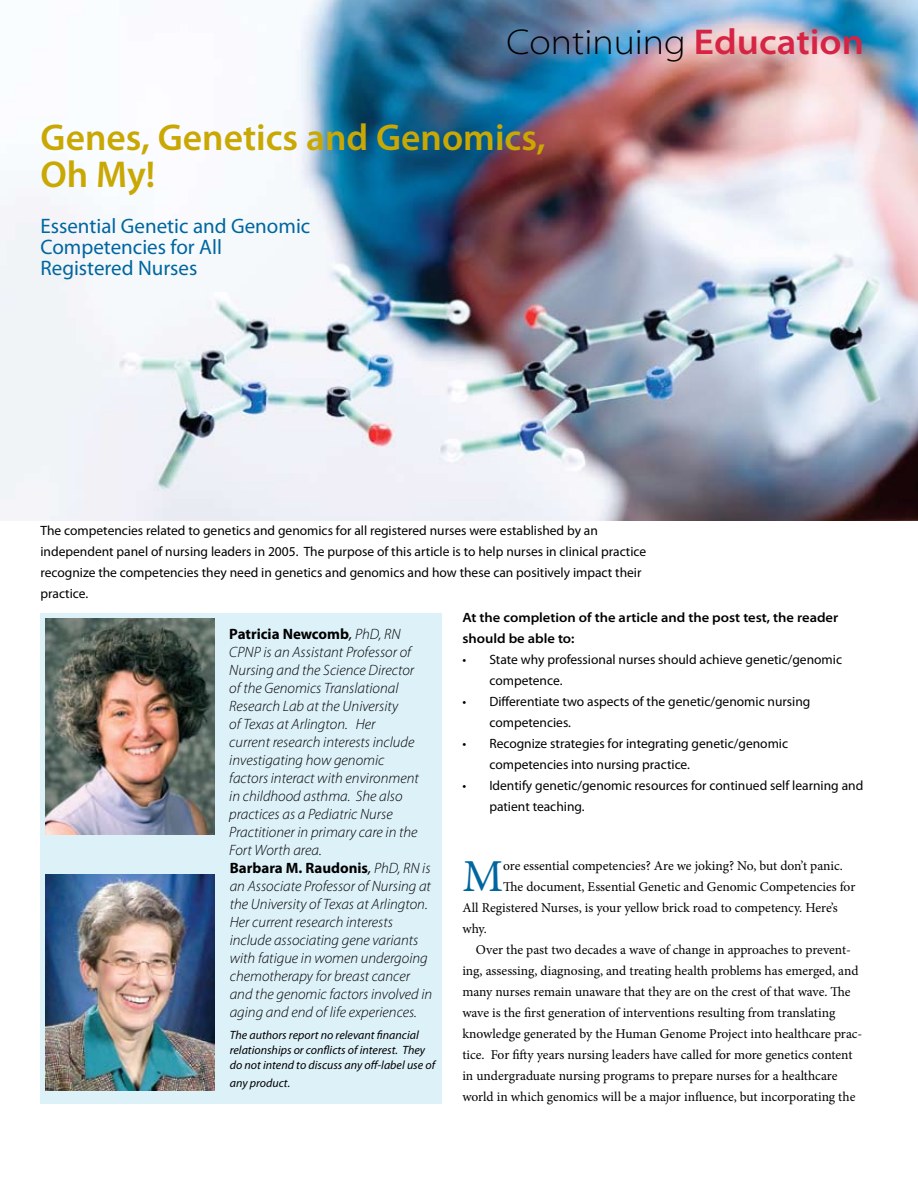
<style>
.page{position:relative;width:918px;height:1188px;background:#fff}
.page>*{position:absolute;margin:0;border:0;box-sizing:border-box;transform-origin:0 0}
.t1{font:45.75px "Minion Pro";color:#00669f}
.t2{font:600 37.5px/37.5px "Myriad Pro";color:#c9a804}
.t3{font:300 semi-expanded 36px "Myriad Pro";color:#000}
.t4{font:21px/21px "Myriad Pro";color:#00669f}
.t5{font:italic 300 15px/18px "Myriad Pro";color:#000}
.t6{font:13.5px "Minion Pro";letter-spacing:-.005em;color:#000}
.t7{font:13.5px/21px "Myriad Pro";color:#000}
.t8{font:600 semi-expanded 13.5px/21px "Myriad Pro";color:#000}
.t9{font:italic 12px/15px "Myriad Pro";color:#000}
.s1{font-weight:600;color:#d62544}
.s2{font-weight:700;font-style:normal}
.s3{font-weight:400}
</style>
<div class="page">
<img style="left:0;top:0;width:918px;height:521px">
<div style="left:40px;top:613px;width:402px;height:491px;background:#ddf1f8"></div>
<img style="left:46px;top:618px;width:169px;height:216px">
<img style="left:46px;top:874px;width:169px;height:216px">
<h3 class="t3" style="left:507px;top:22px;width:359px">Continuing <span class="s1">Education</span></h3>
<h2 class="t2" style="left:40px;top:117px;width:507px">Genes, Genetics and Genomics,<br>Oh My!</h2>
<h3 class="t4" style="left:40px;top:215px;width:271px">Essential Genetic and Genomic<br>Competencies for All<br>Registered Nurses</h3>
<p class="t7" style="left:40px;top:520px;width:607px">The competencies related to genetics and genomics for all registered nurses were established by an independent panel of nursing leaders in 2005. The purpose of this article is to help nurses in clinical practice recognize the competencies they need in genetics and genomics and how these can positively impact their practice.</p>
<p class="t5" style="left:229px;top:625px;width:205px"><span class="s2">Patricia Newcomb</span><span class="s3">,</span> PhD, RN<br>CPNP is an Assistant Professor of<br>Nursing and the Science Director<br>of the Genomics Translational<br>Research Lab at the University<br>of Texas at Arlington. Her<br>current research interests include investigating how genomic<br>factors interact with environment in childhood asthma. She also practices as a Pediatric Nurse<br>Practitioner in primary care in the<br>Fort Worth area.<br><span class="s2">Barbara M. Raudonis</span><span class="s3">,</span> PhD, RN is an Associate Professor of Nursing at the University of Texas at Arlington.<br>Her current research interests include associating gene variants with fatigue in women undergoing chemotherapy for breast cancer and the genomic factors involved in aging and end of life experiences.</p>
<p class="t9" style="left:230px;top:1027px;width:207px">The authors report no relevant financial relationships or conflicts of interest. They do not intend to discuss any off-label use of</p>
<p class="t9" style="left:230px;top:1075px;width:62px">any product.</p>
<p class="t8" style="left:462px;top:607px;width:377px">At the completion of the article and the post test, the reader should be able to:</p>
<p class="t7" style="left:489px;top:649px;width:354px;text-indent:-27px">• State why professional nurses should achieve genetic/genomic competence.</p>
<p class="t7" style="left:489px;top:691px;width:323px;text-indent:-27px">• Differentiate two aspects of the genetic/genomic nursing competencies.</p>
<p class="t7" style="left:489px;top:733px;width:300px;text-indent:-27px">• Recognize strategies for integrating genetic/genomic competencies into nursing practice.</p>
<p class="t7" style="left:489px;top:775px;width:375px;text-indent:-27px">• Identify genetic/genomic resources for continued self learning and patient teaching.</p>
<h1 class="t1" style="left:462px;top:846px;width:42px">M</h1>
<p class="t6" style="left:503px;top:857px;width:341px">ore essential competencies? Are we joking? No, but don’t panic.</p>
<p class="t6" style="left:503px;top:878px;width:354px">The document, Essential Genetic and Genomic Competencies for</p>
<p class="t6" style="left:462px;top:899px;width:377px">All Registered Nurses, is your yellow brick road to competency. Here’s</p>
<p class="t6" style="left:462px;top:920px;width:26px">why.</p>
<p class="t6" style="left:476px;top:941px;width:377px">Over the past two decades a wave of change in approaches to prevent-</p>
<p class="t6" style="left:462px;top:962px;width:398px">ing, assessing, diagnosing, and treating health problems has emerged, and</p>
<p class="t6" style="left:462px;top:983px;width:390px">many nurses remain unaware that they are on the crest of that wave. The</p>
<p class="t6" style="left:462px;top:1004px;width:374px">wave is the first generation of interventions resulting from translating</p>
<p class="t6" style="left:462px;top:1025px;width:402px">knowledge generated by the Human Genome Project into healthcare prac-</p>
<p class="t6" style="left:462px;top:1046px;width:392px">tice. For fifty years nursing leaders have called for more genetics content</p>
<p class="t6" style="left:462px;top:1067px;width:377px">in undergraduate nursing programs to prepare nurses for a healthcare</p>
<p class="t6" style="left:462px;top:1088px;width:395px">world in which genomics will be a major influence, but incorporating the</p>
</div>
